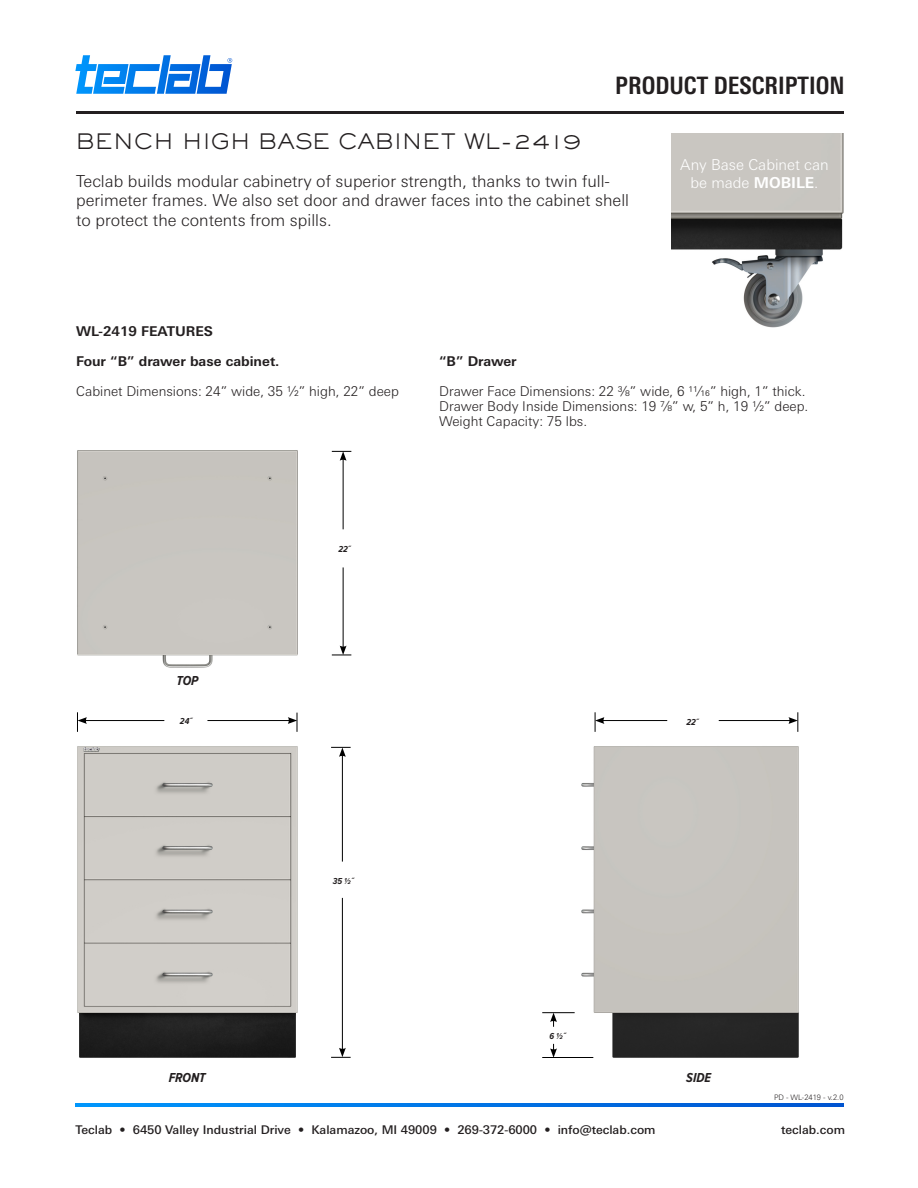
<style>
.page{position:relative;width:918px;height:1188px;background:#fff}
.page>*{position:absolute;margin:0;border:0;box-sizing:border-box;transform-origin:0 0}
.t1{font:700 condensed 24px "Univers Next Pro";color:#231f20}
.t2{font:300 21px "Sackers Gothic Std";color:#231f20}
.t3{font:300 16.5px/19.8px "Univers Next Pro";color:#231f20}
.t4{font:300 15px/18px "Univers Next Pro";color:#fff;text-align:center}
.t5{font:300 13.5px "Univers Next Pro";color:#231f20}
.t6{font:700 13.5px "Univers Next Pro";color:#231f20}
.t7{font:italic 700 13.5px "Proxima Nova Cond";color:#231f20}
.t8{font:500 12px "Univers Next Pro";color:#231f20}
.t9{font:italic 700 9px "Proxima Nova Cond";letter-spacing:.175em;color:#231f20}
.t10{font:300 7.5px "Univers Next Pro";color:#231f20}
.s1{font-weight:700}
</style>
<div class="page">
<img style="left:581px;top:746px;width:218px;height:312px">
<svg style="left:75px;top:55px;width:157px;height:39px"></svg>
<svg style="left:76px;top:1104px;width:768px;height:3px;background:#0074e6"></svg>
<hr style="left:76px;top:111px;width:768px;height:3px;background:#231f20">
<hr style="left:207px;top:720px;width:83px;height:1px;background:#000">
<hr style="left:85px;top:720px;width:79px;height:1px;background:#000">
<svg style="left:77px;top:712px;width:10px;height:20px"></svg>
<svg style="left:288px;top:713px;width:10px;height:19px"></svg>
<hr style="left:719px;top:720px;width:72px;height:1px;background:#000">
<hr style="left:602px;top:720px;width:65px;height:1px;background:#000">
<svg style="left:788px;top:712px;width:11px;height:20px"></svg>
<svg style="left:595px;top:712px;width:9px;height:20px"></svg>
<hr style="left:343px;top:567px;width:1px;height:81px;background:#000">
<hr style="left:343px;top:458px;width:1px;height:71px;background:#000">
<svg style="left:332px;top:646px;width:19px;height:10px"></svg>
<svg style="left:332px;top:451px;width:19px;height:10px"></svg>
<hr style="left:342px;top:898px;width:1px;height:152px;background:#000">
<hr style="left:342px;top:754px;width:1px;height:108px;background:#000">
<svg style="left:331px;top:747px;width:20px;height:10px"></svg>
<svg style="left:331px;top:1048px;width:20px;height:10px"></svg>
<svg style="left:550px;top:1044px;width:7px;height:13px"></svg>
<svg style="left:550px;top:1013px;width:7px;height:14px"></svg>
<hr style="left:542px;top:1057px;width:51px;height:1px;background:#000">
<hr style="left:542px;top:1012px;width:33px;height:1px;background:#000">
<img style="left:77px;top:746px;width:221px;height:312px">
<img style="left:77px;top:450px;width:221px;height:218px">
<img style="left:671px;top:134px;width:172px;height:194px">
<p class="t2" style="left:76px;top:128px;width:507px">BENCH HIGH BASE CABINET WL-2419</p>
<p class="t1" style="left:615px;top:71px;width:231px">PRODUCT DESCRIPTION</p>
<p class="t3" style="left:76px;top:171px;width:555px">Teclab builds modular cabinetry of superior strength, thanks to twin full&shy;perimeter frames. We also set door and drawer faces into the cabinet shell to protect the contents from spills.</p>
<p class="t4" style="left:680px;top:155px;width:150px">Any Base Cabinet can be made <span class="s1">MOBILE</span>.</p>
<p class="t6" style="left:76px;top:323px;width:138px">WL-2419 FEATURES</p>
<p class="t6" style="left:76px;top:353px;width:205px">Four “B” drawer base cabinet.</p>
<p class="t5" style="left:76px;top:383px;width:324px">Cabinet Dimensions: 24” wide, 35 1/2” high, 22” deep</p>
<p class="t6" style="left:439px;top:353px;width:79px">“B” Drawer</p>
<p class="t5" style="left:439px;top:383px;width:368px">Drawer Face Dimensions: 22 3/8” wide, 6 11/16” high, 1” thick.</p>
<p class="t5" style="left:439px;top:398px;width:371px">Drawer Body Inside Dimensions: 19 7/8” w, 5” h, 19 1/2” deep.</p>
<p class="t5" style="left:439px;top:413px;width:149px">Weight Capacity: 75 lbs.</p>
<p class="t9" style="left:339px;top:545px;width:14px">22˝</p>
<p class="t7" style="left:176px;top:675px;width:24px">TOP</p>
<p class="t9" style="left:180px;top:717px;width:14px">24˝</p>
<p class="t9" style="left:686px;top:718px;width:14px">22˝</p>
<p class="t9" style="left:333px;top:876px;width:22px">35 1/2˝</p>
<p class="t9" style="left:550px;top:1031px;width:18px">6 1/2˝</p>
<p class="t7" style="left:169px;top:1071px;width:38px">FRONT</p>
<p class="t7" style="left:686px;top:1071px;width:26px">SIDE</p>
<p class="t10" style="left:774px;top:1093px;width:71px">PD - WL-2419 - v.2.0</p>
<p class="t8" style="left:76px;top:1123px;width:582px">Teclab • 6450 Valley Industrial Drive • Kalamazoo, MI 49009 • 269-372-6000 • info@teclab.com</p>
<p class="t8" style="left:781px;top:1123px;width:65px">teclab.com</p>
</div>
